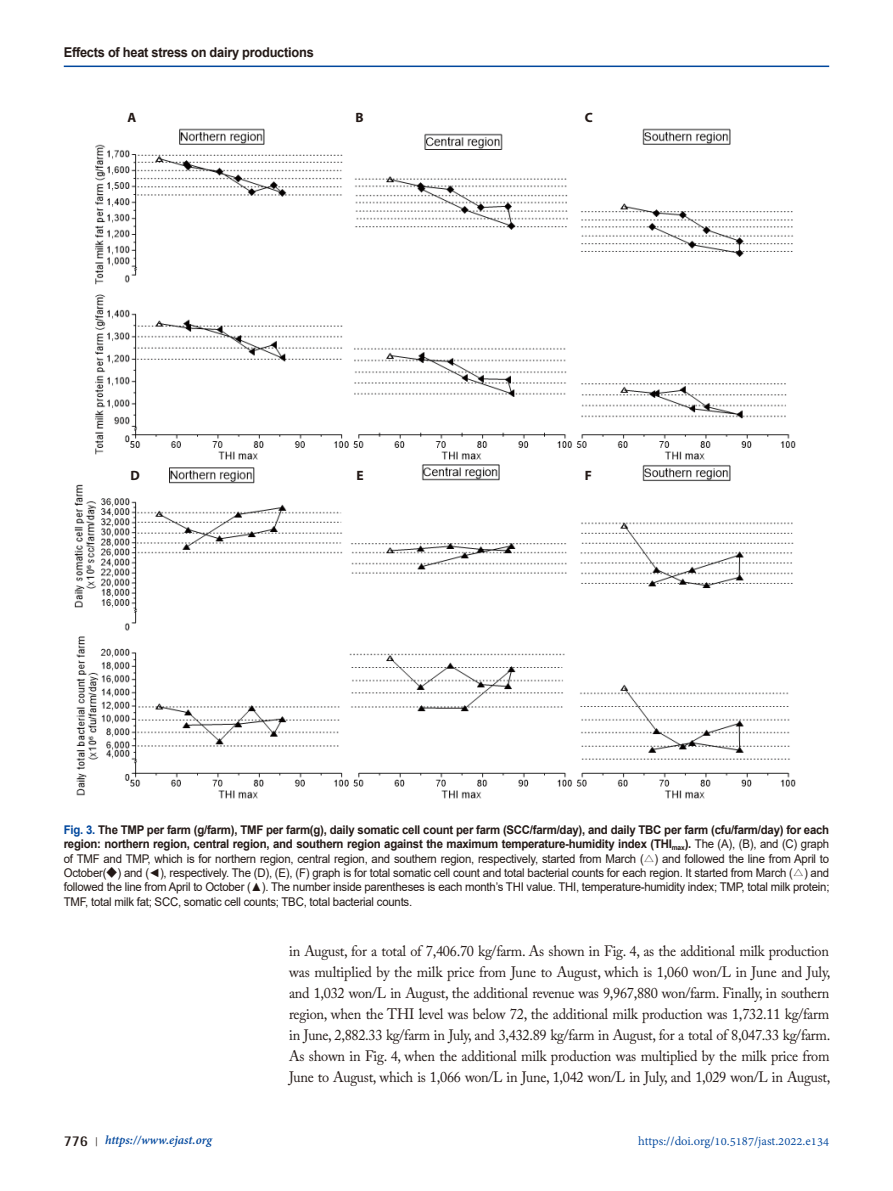
<style>
.page{position:relative;width:893px;height:1191px;background:#fff}
.page>*{position:absolute;margin:0;border:0;box-sizing:border-box;transform-origin:0 0}
.표준{font:15px/21px "Adobe Caslon Pro";letter-spacing:-.02em;color:#231916;text-align:justify;scale:.95 1}
.t1{font:13.5px "Adobe Devanagari";color:#00479d}
.t2{font:700 13.5px "Arial";letter-spacing:-.02em;color:#231916;scale:.95 1}
.t3{font:italic 700 13.5px "Adobe Devanagari";color:#00479d}
.t4{font:700 13.5px "Myriad Pro";color:#231916}
.t5{font:12px/14.4px "Arial";letter-spacing:-.02em;color:#231916;text-align:justify;scale:.95 1}
.s1{font-weight:700;color:#00479d}
.s2{font-weight:700}
.s3{font-family:"Adobe Myungjo Std";font-weight:500}
.s4{font-family:"Rotis Semi Sans Std";font-style:normal;font-size:15px;color:#231916}
.s5{font-family:"Shonar Bangla";font-style:normal;font-size:12px;color:#231916}
</style>
<div class="page">
<hr style="left:64px;top:66px;width:765px;height:1px;background:#00479d">
<img style="left:75px;top:128px;width:721px;height:671px">
<p class="t2" style="left:64px;top:42px;width:265px">Effects of heat stress on dairy productions</p>
<p class="t4" style="left:127px;top:109px;width:10px">A</p>
<p class="t4" style="left:356px;top:109px;width:10px">B</p>
<p class="t4" style="left:585px;top:109px;width:10px">C</p>
<p class="t4" style="left:130px;top:467px;width:11px">D</p>
<p class="t4" style="left:356px;top:467px;width:9px">E</p>
<p class="t4" style="left:585px;top:467px;width:9px">F</p>
<p class="t5" style="left:64px;top:822px;width:807px"><span class="s1">Fig. 3.</span> <span class="s2">The TMP per farm (g/farm), TMF per farm(g), daily somatic cell count per farm (SCC/farm/day), and daily TBC per farm (cfu/farm/day) for each region: northern region, central region, and southern region against the maximum temperature-humidity index (THI</span><sub>max</sub><span class="s2">).</span> The (A), (B), and (C) graph of TMF and TMP, which is for northern region, central region, and southern region, respectively, started from March (<span class="s3">△</span>) and followed the line from April to October(<span class="s3">◆</span>) and (◄), respectively. The (D), (E), (F) graph is for total somatic cell count and total bacterial counts for each region. It started from March (<span class="s3">△</span>) and followed the line from April to October (▲). The number inside parentheses is each month’s THI value. THI, temperature-humidity index; TMP, total milk protein; TMF, total milk fat; SCC, somatic cell counts; TBC, total bacterial counts.</p>
<p class="표준" style="left:289px;top:940px;width:571px">in August, for a total of 7,406.70 kg/farm. As shown in Fig. 4, as the additional milk production was multiplied by the milk price from June to August, which is 1,060 won/L in June and July, and 1,032 won/L in August, the additional revenue was 9,967,880 won/farm. Finally, in southern region, when the THI level was below 72, the additional milk production was 1,732.11 kg/farm in June, 2,882.33 kg/farm in July, and 3,432.89 kg/farm in August, for a total of 8,047.33 kg/farm.<br>As shown in Fig. 4, when the additional milk production was multiplied by the milk price from June to August, which is 1,066 won/L in June, 1,042 won/L in July, and 1,029 won/L in August,</p>
<p class="t3" style="left:64px;top:1132px;width:150px"><span class="s4">776</span> <span class="s5">|</span> https://www.ejast.org</p>
<p class="t1" style="left:638px;top:1133px;width:192px">https://doi.org/10.5187/jast.2022.e134</p>
</div>
